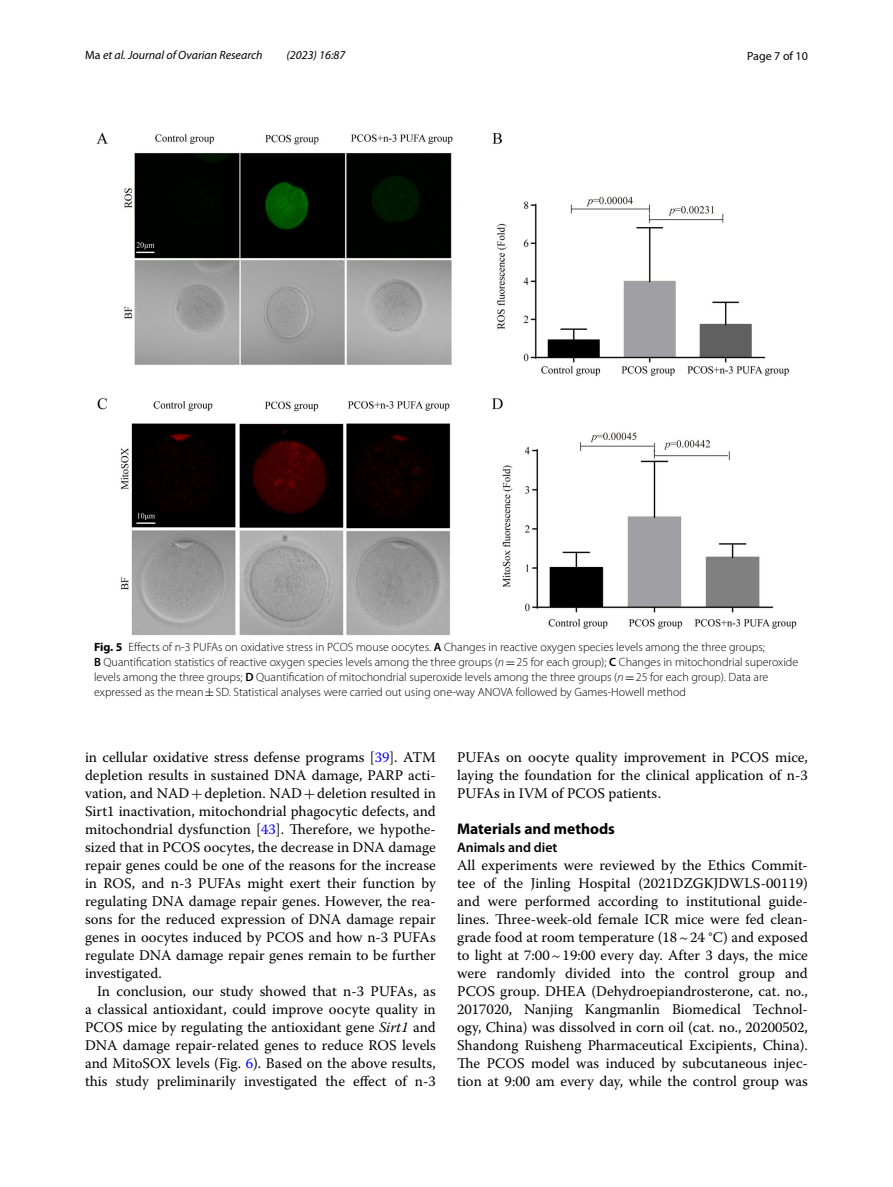
<style>
.page{position:relative;width:893px;height:1187px;background:#fff}
.page>*{position:absolute;margin:0;border:0;box-sizing:border-box;transform-origin:0 0}
.t1{font:700 15.45px "Myriad Pro";color:#000}
.t2{font:14.7px/18px "Warnock Pro";color:#000;text-align:justify}
.t3{font:600 13.8px "Myriad Pro";color:#000}
.t4{font:300 12px/15px "Myriad Pro";color:#000}
.t5{font:italic 12px "Myriad Pro";color:#000}
.t6{font:12px "Myriad Pro";color:#000}
.s1{font-style:normal}
.s2{font-weight:700}
.s3{font-weight:600}
.s4{font-style:italic}
.s5{font-family:"MTSY";font-weight:400}
.s6{color:#00f}
.s7{font-family:"MTSY"}
</style>
<div class="page">
<img style="left:96px;top:133px;width:701px;height:502px">
<p class="t5" style="left:85px;top:48px;width:179px"><span class="s1">Ma</span> et al. Journal of Ovarian Research</p>
<p class="t5" style="left:287px;top:48px;width:60px">(2023) 16:87</p>
<p class="t6" style="left:747px;top:48px;width:62px">Page 7 of 10</p>
<p class="t4" style="left:94px;top:639px;width:706px"><span class="s2">Fig. 5</span> Effects of n-3 PUFAs on oxidative stress in PCOS mouse oocytes. <span class="s3">A</span> Changes in reactive oxygen species levels among the three groups;<br><span class="s3">B</span> Quantification statistics of reactive oxygen species levels among the three groups (<span class="s4">n</span><span class="s5">=</span>25 for each group); <span class="s3">C</span> Changes in mitochondrial superoxide levels among the three groups; <span class="s3">D</span> Quantification of mitochondrial superoxide levels among the three groups (<span class="s4">n</span><span class="s5">=</span>25 for each group). Data are expressed as the mean<span class="s5">±</span>SD. Statistical analyses were carried out using one-way ANOVA followed by Games-Howell method</p>
<p class="t2" style="left:85px;top:747px;width:352px">in cellular oxidative stress defense programs [<span class="s6">39</span>]. ATM depletion results in sustained DNA damage, PARP acti&shy;vation, and NAD<span class="s7">+</span>depletion. NAD<span class="s7">+</span>deletion resulted in Sirt1 inactivation, mitochondrial phagocytic defects, and mitochondrial dysfunction [<span class="s6">43</span>]. Therefore, we hypothe&shy;sized that in PCOS oocytes, the decrease in DNA damage repair genes could be one of the reasons for the increase in ROS, and n-3 PUFAs might exert their function by regulating DNA damage repair genes. However, the rea&shy;sons for the reduced expression of DNA damage repair genes in oocytes induced by PCOS and how n-3 PUFAs regulate DNA damage repair genes remain to be further investigated.</p>
<p class="t2" style="left:85px;top:981px;width:352px;text-indent:12px">In conclusion, our study showed that n-3 PUFAs, as a classical antioxidant, could improve oocyte quality in PCOS mice by regulating the antioxidant gene <span class="s4">Sirt1</span> and DNA damage repair-related genes to reduce ROS levels and MitoSOX levels (Fig. <span class="s6">6</span>). Based on the above results, this study preliminarily investigated the effect of n-3</p>
<p class="t2" style="left:457px;top:747px;width:352px">PUFAs on oocyte quality improvement in PCOS mice, laying the foundation for the clinical application of n-3<br>PUFAs in IVM of PCOS patients.</p>
<p class="t1" style="left:457px;top:818px;width:159px">Materials and methods</p>
<p class="t3" style="left:457px;top:838px;width:102px">Animals and diet</p>
<p class="t2" style="left:457px;top:855px;width:352px">All experiments were reviewed by the Ethics Commit&shy;tee of the Jinling Hospital (2021DZGKJDWLS-00119) and were performed according to institutional guide&shy;lines. Three-week-old female ICR mice were fed clean&shy;grade food at room temperature (18~24 °C) and exposed to light at 7:00~19:00 every day. After 3 days, the mice were randomly divided into the control group and PCOS group. DHEA (Dehydroepiandrosterone, cat. no., 2017020, Nanjing Kangmanlin Biomedical Technol&shy;ogy, China) was dissolved in corn oil (cat. no., 20200502, Shandong Ruisheng Pharmaceutical Excipients, China).<br>The PCOS model was induced by subcutaneous injec&shy;tion at 9:00 am every day, while the control group was</p>
</div>
